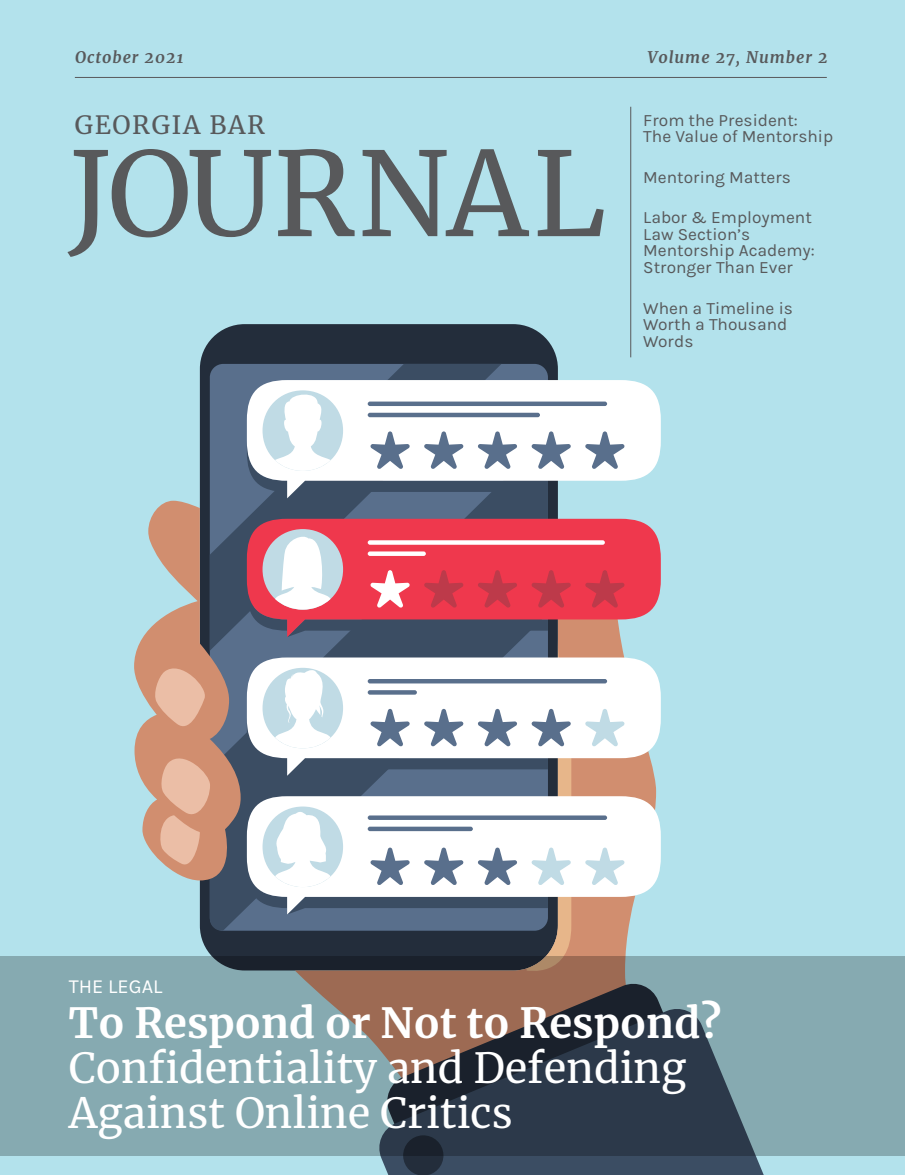
<style>
.page{position:relative;width:905px;height:1175px;background:#fff}
.page>*{position:absolute;margin:0;border:0;box-sizing:border-box;transform-origin:0 0}
.t1{font:115.95px "Merriweather";letter-spacing:-.01em;color:#58595b}
.t2{font:41.4px/45px "Merriweather";color:#fff}
.t3{font:700 41.4px "Merriweather";color:#fff}
.t4{font:25.05px "Merriweather";letter-spacing:.06em;color:#58595b}
.t5{font:19.95px "Karla";color:#fff}
.t6{font:17.25px/16.5px "Karla";color:#58595b}
.t7{font:italic 700 15.9px "Merriweather";letter-spacing:.06em;color:#58595b}
</style>
<div class="page">
<div style="left:0;top:0;width:904px;height:1174px;background:#b3e2ec"></div>
<hr style="left:75px;top:77px;width:751px;height:1px;background:#58595b">
<hr style="left:630px;top:107px;width:1px;height:250px;background:#58595b">
<div style="left:200px;top:324px;width:358px;height:646px;background:#232d3b;border-radius:45px"></div>
<svg style="left:210px;top:364px;width:338px;height:137px;background:#536884"></svg>
<svg style="left:134px;top:501px;width:527px;height:455px"></svg>
<svg style="left:152px;top:658px;width:57px;height:75px;background:#dda589"></svg>
<svg style="left:158px;top:748px;width:52px;height:121px;background:#dea78d"></svg>
<div style="left:380px;top:1156px;width:384px;height:18px;background:#3b4d63"></div>
<svg style="left:403px;top:1156px;width:41px;height:18px"></svg>
<div style="left:247px;top:380px;width:413px;height:101px;background:#fff;border-radius:40px"></div>
<div style="left:247px;top:519px;width:413px;height:100px;background:#ef384d;border-radius:40px"></div>
<div style="left:247px;top:657px;width:413px;height:101px;background:#fff;border-radius:40px"></div>
<div style="left:247px;top:796px;width:413px;height:101px;background:#fff;border-radius:40px"></div>
<div style="left:368px;top:401px;width:239px;height:5px;background:#596f8c;border-radius:2px"></div>
<div style="left:368px;top:540px;width:237px;height:5px;background:#fff;border-radius:2px"></div>
<hr style="left:368px;top:679px;width:239px;height:4px;background:#596f8c;border-radius:2px">
<div style="left:368px;top:815px;width:239px;height:5px;background:#596f8c;border-radius:2px"></div>
<svg style="left:247px;top:390px;width:324px;height:108px"></svg>
<svg style="left:585px;top:431px;width:39px;height:38px"></svg>
<svg style="left:585px;top:544px;width:39px;height:64px"></svg>
<svg style="left:585px;top:709px;width:39px;height:37px"></svg>
<svg style="left:247px;top:533px;width:324px;height:423px"></svg>
<svg style="left:585px;top:847px;width:39px;height:38px"></svg>
<svg style="left:0;top:956px;width:904px;height:200px;background:#6e8287"></svg>
<p class="t7" style="left:75px;top:46px;width:110px">October 2021</p>
<h3 class="t4" style="left:75px;top:108px;width:192px">GEORGIA BAR</h3>
<h1 class="t1" style="left:68px;top:114px;width:539px">JOURNAL</h1>
<p class="t7" style="left:648px;top:46px;width:181px">Volume 27, Number 2</p>
<p class="t6" style="left:643px;top:112px;width:192px">From the President:<br>The Value of Mentorship</p>
<p class="t6" style="left:643px;top:169px;width:149px">Mentoring Matters</p>
<p class="t6" style="left:643px;top:210px;width:173px">Labor &amp; Employment<br>Law Section’s<br>Mentorship Academy:<br>Stronger Than Ever</p>
<p class="t6" style="left:643px;top:300px;width:151px">When a Timeline is<br>Worth a Thousand<br>Words</p>
<p class="t5" style="left:69px;top:975px;width:95px">THE LEGAL</p>
<h2 class="t3" style="left:69px;top:994px;width:653px">To Respond or Not to Respond?</h2>
<h2 class="t2" style="left:69px;top:1044px;width:619px">Confidentiality and Defending<br>Against Online Critics</h2>
</div>
